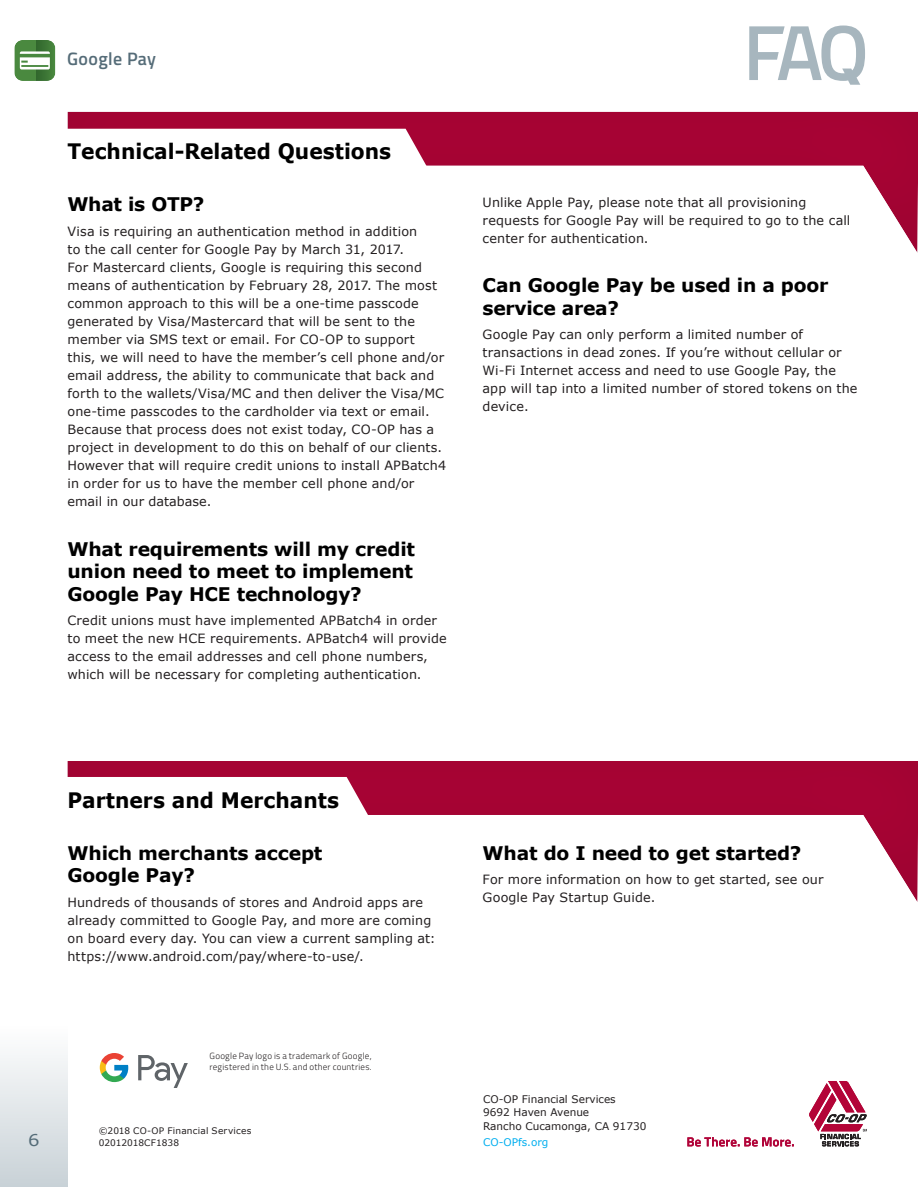
<style>
.page{position:relative;width:918px;height:1188px;background:#fff}
.page>*{position:absolute;margin:0;border:0;box-sizing:border-box;transform-origin:0 0}
.t1{font:700 21.3px "Verdana";color:#000;scale:.95 1}
.t2{font:700 18.75px/22.5px "Verdana";letter-spacing:-.01em;color:#000}
.t3{font:600 18px "Titillium Web";letter-spacing:.02em;color:#556c78}
.t4{font:16.2px "Verdana";color:#556c78;scale:1.11 1}
.t5{font:12.75px/18px "Verdana";letter-spacing:.01em;color:#231f20}
.t6{font:10.5px/13.5px "Verdana";color:#231f20}
.t7{font:10.5px "Verdana";color:#00aeef}
.t8{font:300 9px/10.5px "Titillium";letter-spacing:.025em;color:#231f20}
.t9{font:9px/12px "Verdana";letter-spacing:.015em;color:#231f20}
</style>
<div class="page">
<div style="left:0;top:1026px;width:68px;height:161px;background:linear-gradient(to bottom,#fefefe,#c8d1d7)"></div>
<svg style="left:67px;top:111px;width:851px;height:142px"></svg>
<svg style="left:67px;top:129px;width:371px;height:57px"></svg>
<svg style="left:67px;top:761px;width:851px;height:141px"></svg>
<svg style="left:67px;top:777px;width:312px;height:58px"></svg>
<svg style="left:138px;top:1055px;width:50px;height:33px"></svg>
<svg style="left:100px;top:1053px;width:28px;height:29px"></svg>
<svg style="left:14px;top:40px;width:41px;height:41px"></svg>
<svg style="left:809px;top:1081px;width:58px;height:65px"></svg>
<svg style="left:687px;top:1137px;width:107px;height:10px"></svg>
<svg style="left:749px;top:26px;width:116px;height:59px"></svg>
<h3 class="t3" style="left:67px;top:53px;width:90px">Google Pay</h3>
<h1 class="t1" style="left:68px;top:143px;width:342px">Technical-Related Questions</h1>
<h2 class="t2" style="left:68px;top:195px;width:138px">What is OTP?</h2>
<p class="t5" style="left:67px;top:224px;width:380px">Visa is requiring an authentication method in addition<br>to the call center for Google Pay by March 31, 2017.<br>For Mastercard clients, Google is requiring this second means of authentication by February 28, 2017. The most common approach to this will be a one-time passcode generated by Visa/Mastercard that will be sent to the member via SMS text or email. For CO-OP to support this, we will need to have the member’s cell phone and/or email address, the ability to communicate that back and forth to the wallets/Visa/MC and then deliver the Visa/MC one-time passcodes to the cardholder via text or email.<br>Because that process does not exist today, CO-OP has a project in development to do this on behalf of our clients.<br>However that will require credit unions to install APBatch4 in order for us to have the member cell phone and/or email in our database.</p>
<h2 class="t2" style="left:68px;top:539px;width:349px;text-align:justify">What requirements will my credit union need to meet to implement Google Pay HCE technology?</h2>
<p class="t5" style="left:68px;top:613px;width:381px">Credit unions must have implemented APBatch4 in order to meet the new HCE requirements. APBatch4 will provide access to the email addresses and cell phone numbers, which will be necessary for completing authentication.</p>
<p class="t5" style="left:483px;top:194px;width:369px">Unlike Apple Pay, please note that all provisioning requests for Google Pay will be required to go to the call center for authentication.</p>
<h2 class="t2" style="left:483px;top:276px;width:347px">Can Google Pay be used in a poor service area?</h2>
<p class="t5" style="left:483px;top:327px;width:376px">Google Pay can only perform a limited number of transactions in dead zones. If you’re without cellular or Wi-Fi Internet access and need to use Google Pay, the app will tap into a limited number of stored tokens on the device.</p>
<h1 class="t1" style="left:68px;top:791px;width:287px">Partners and Merchants</h1>
<h2 class="t2" style="left:68px;top:843px;width:257px">Which merchants accept<br>Google Pay?</h2>
<p class="t5" style="left:68px;top:894px;width:370px">Hundreds of thousands of stores and Android apps are already committed to Google Pay, and more are coming on board every day. You can view a current sampling at: https://www.android.com/pay/where-to-use/.</p>
<p class="t4" style="left:28px;top:1134px;width:12px">6</p>
<p class="t8" style="left:210px;top:1052px;width:164px">Google Pay logo is a trademark of Google, registered in the U.S. and other countries.</p>
<p class="t9" style="left:99px;top:1126px;width:154px">©2018 CO-OP Financial Services<br>02012018CF1838</p>
<h2 class="t2" style="left:483px;top:843px;width:320px">What do I need to get started?</h2>
<p class="t5" style="left:483px;top:872px;width:342px">For more information on how to get started, see our<br>Google Pay Startup Guide.</p>
<p class="t6" style="left:483px;top:1093px;width:165px">CO-OP Financial Services<br>9692 Haven Avenue<br>Rancho Cucamonga, CA 91730</p>
<p class="t7" style="left:483px;top:1138px;width:67px">CO-OPfs.org</p>
</div>
